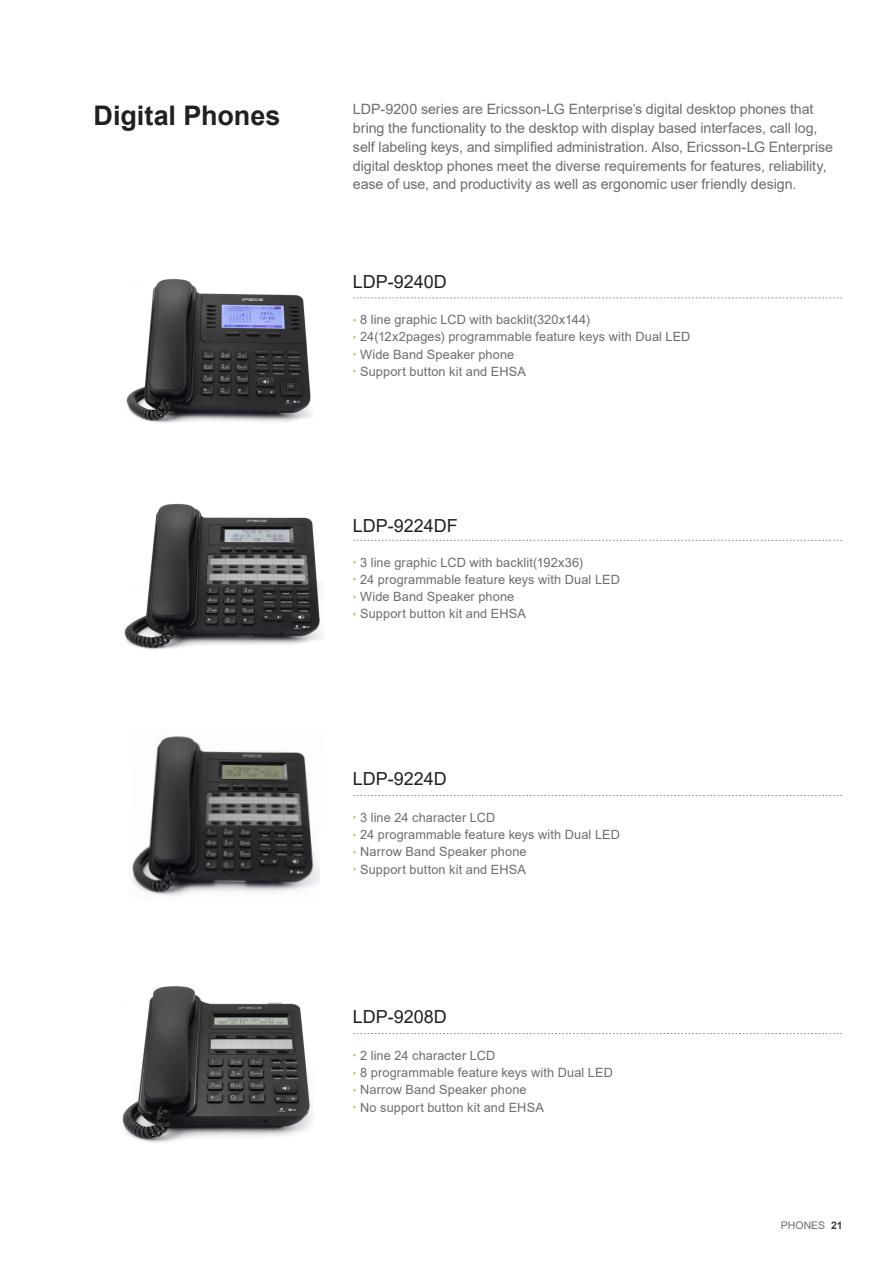
<style>
.page{position:relative;width:893px;height:1263px;background:#fff}
.page>*{position:absolute;margin:0;border:0;box-sizing:border-box;transform-origin:0 0}
.t1{font:700 27px "Arial";color:#231f20}
.code_no{font:18px "Arial";color:#231f20}
.intro-body{font:14.25px/18.8px "Arial";letter-spacing:-.005em;color:#6c6d70}
.스펙-2{font:12.75px "Arial";letter-spacing:.01em;color:#6c6d70}
.t2{font:10.5px "Arial";color:#6c6d70}
.s1{font-size:10.5px;color:#b6d65f}
.s2{font-weight:700;color:#3e3e3f}
</style>
<div class="page">
<img style="left:122px;top:986px;width:190px;height:157px">
<img style="left:132px;top:736px;width:188px;height:160px">
<img style="left:124px;top:503px;width:199px;height:147px">
<img style="left:126px;top:279px;width:188px;height:144px">
<svg style="left:353px;top:298px;width:489px;height:1px"></svg>
<svg style="left:353px;top:540px;width:489px;height:1px"></svg>
<svg style="left:353px;top:795px;width:489px;height:1px"></svg>
<svg style="left:353px;top:1033px;width:489px;height:1px"></svg>
<p class="t1" style="left:94px;top:97px;width:188px">Digital Phones</p>
<p class="intro-body" style="left:353px;top:100px;width:482px">LDP-9200 series are Ericsson-LG Enterprise’s digital desktop phones that bring the functionality to the desktop with display based interfaces, call log, self labeling keys, and simplified administration. Also, Ericsson-LG Enterprise digital desktop phones meet the diverse requirements for features, reliability, ease of use, and productivity as well as ergonomic user friendly design.</p>
<p class="code_no" style="left:353px;top:269px;width:96px">LDP-9240D</p>
<p class="스펙-2" style="left:353px;top:311px;width:239px"><span class="s1">•</span> 8 line graphic LCD with backlit(320x144)</p>
<p class="스펙-2" style="left:353px;top:328px;width:339px"><span class="s1">•</span> 24(12x2pages) programmable feature keys with Dual LED</p>
<p class="스펙-2" style="left:353px;top:345px;width:163px"><span class="s1">•</span> Wide Band Speaker phone</p>
<p class="스펙-2" style="left:353px;top:363px;width:174px"><span class="s1">•</span> Support button kit and EHSA</p>
<p class="code_no" style="left:353px;top:513px;width:107px">LDP-9224DF</p>
<p class="스펙-2" style="left:353px;top:553px;width:232px"><span class="s1">•</span> 3 line graphic LCD with backlit(192x36)</p>
<p class="스펙-2" style="left:353px;top:571px;width:268px"><span class="s1">•</span> 24 programmable feature keys with Dual LED</p>
<p class="스펙-2" style="left:353px;top:588px;width:163px"><span class="s1">•</span> Wide Band Speaker phone</p>
<p class="스펙-2" style="left:353px;top:605px;width:174px"><span class="s1">•</span> Support button kit and EHSA</p>
<p class="code_no" style="left:353px;top:766px;width:96px">LDP-9224D</p>
<p class="스펙-2" style="left:353px;top:808px;width:144px"><span class="s1">•</span> 3 line 24 character LCD</p>
<p class="스펙-2" style="left:353px;top:826px;width:268px"><span class="s1">•</span> 24 programmable feature keys with Dual LED</p>
<p class="스펙-2" style="left:353px;top:843px;width:175px"><span class="s1">•</span> Narrow Band Speaker phone</p>
<p class="스펙-2" style="left:353px;top:860px;width:174px"><span class="s1">•</span> Support button kit and EHSA</p>
<p class="code_no" style="left:353px;top:1004px;width:96px">LDP-9208D</p>
<p class="스펙-2" style="left:353px;top:1046px;width:144px"><span class="s1">•</span> 2 line 24 character LCD</p>
<p class="스펙-2" style="left:353px;top:1064px;width:261px"><span class="s1">•</span> 8 programmable feature keys with Dual LED</p>
<p class="스펙-2" style="left:353px;top:1081px;width:175px"><span class="s1">•</span> Narrow Band Speaker phone</p>
<p class="스펙-2" style="left:353px;top:1098px;width:192px"><span class="s1">•</span> No support button kit and EHSA</p>
<p class="t2" style="left:781px;top:1218px;width:63px">PHONES <span class="s2">21</span></p>
</div>
